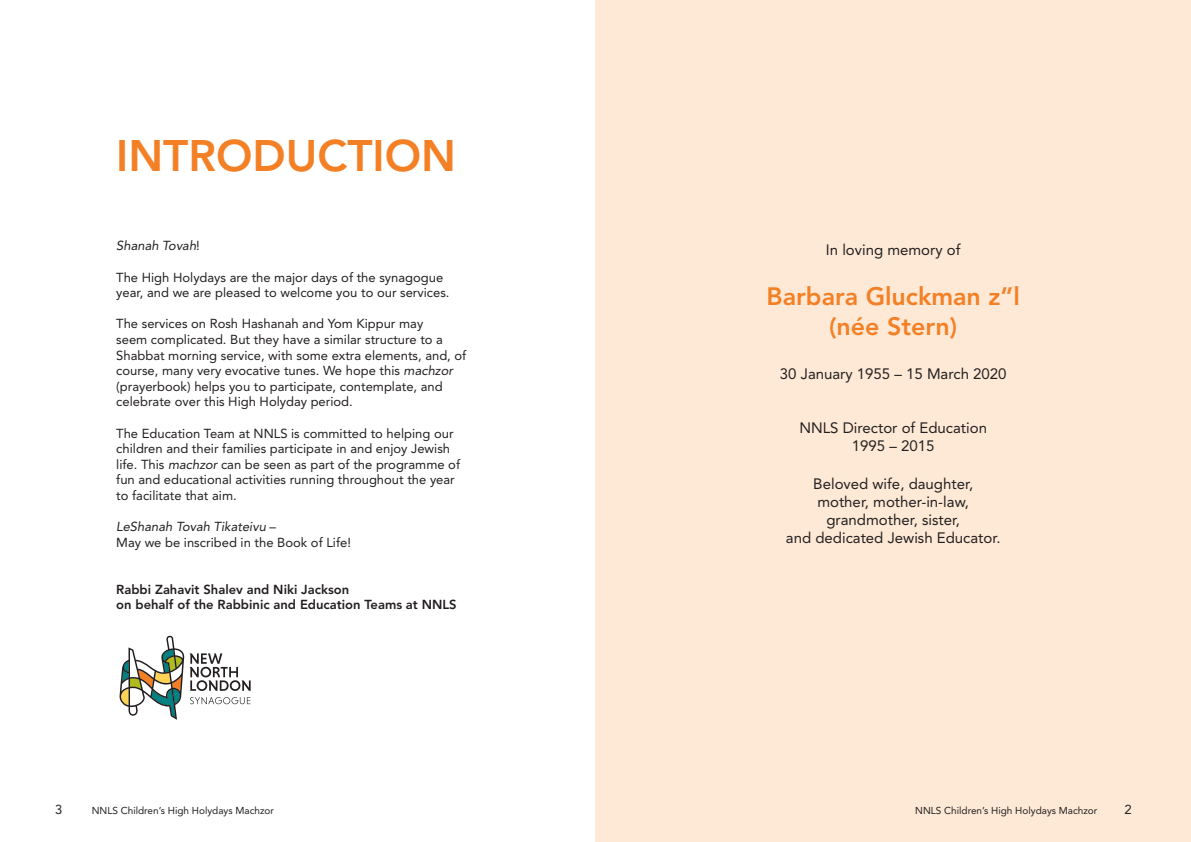
<style>
.page{position:relative;width:1191px;height:842px;background:#fff}
.page>*{position:absolute;margin:0;border:0;box-sizing:border-box;transform-origin:0 0}
.t1{font:800 43.8px "Avenir LT Std";color:#f48026}
.t2{font:800 25px/30px "Avenir LT Std";color:#f48026;text-align:center}
.t3{font:15px/18px "Avenir LT Std";color:#231f20;text-align:center}
.t4{font:13px/15.6px "Avenir LT Std";color:#231f20}
.t5{font:800 13px/15.6px "Avenir LT Std";color:#231f20}
.t6{font:italic 13px "Avenir LT Std";color:#231f20}
.t7{font:10px "Avenir LT Std";color:#231f20}
.s1{font-style:normal}
.s2{font-style:italic}
</style>
<div class="page">
<div style="left:595px;top:0;width:596px;height:842px;background:#fee9d6"></div>
<svg style="left:120px;top:636px;width:64px;height:84px"></svg>
<svg style="left:190px;top:653px;width:61px;height:38px"></svg>
<svg style="left:190px;top:697px;width:60px;height:7px"></svg>
<h1 class="t1" style="left:116px;top:130px;width:341px">INTRODUCTION</h1>
<p class="t6" style="left:116px;top:238px;width:85px">Shanah Tovah<span class="s1">!</span></p>
<p class="t4" style="left:116px;top:269px;width:335px">The High Holydays are the major days of the synagogue year, and we are pleased to welcome you to our services.</p>
<p class="t4" style="left:116px;top:316px;width:351px">The services on Rosh Hashanah and Yom Kippur may<br>seem complicated. But they have a similar structure to a Shabbat morning service, with some extra elements, and, of course, many very evocative tunes. We hope this <span class="s2">machzor </span>(prayerbook) helps you to participate, contemplate, and celebrate over this High Holyday period.</p>
<p class="t4" style="left:116px;top:425px;width:345px">The Education Team at NNLS is committed to helping our children and their families participate in and enjoy Jewish life. This <span class="s2">machzor</span> can be seen as part of the programme of fun and educational activities running throughout the year to facilitate that aim.</p>
<p class="t4" style="left:116px;top:519px;width:236px"><span class="s2">LeShanah Tovah Tikateivu</span> –<br>May we be inscribed in the Book of Life!</p>
<p class="t5" style="left:116px;top:581px;width:342px">Rabbi Zahavit Shalev and Niki Jackson<br>on behalf of the Rabbinic and Education Teams at NNLS</p>
<p class="t4" style="left:55px;top:801px;width:9px">3</p>
<p class="t7" style="left:92px;top:804px;width:184px">NNLS Children s’ High Holydays Machzor</p>
<p class="t3" style="left:826px;top:240px;width:136px">In loving memory of</p>
<h2 class="t2" style="left:766px;top:281px;width:255px">Barbara Gluckman l”z (née Stern(</h2>
<p class="t3" style="left:780px;top:365px;width:228px">30 January 1955 – 15 March 2020</p>
<p class="t3" style="left:799px;top:419px;width:189px">NNLS Director of Education<br>1995 – 2015</p>
<p class="t3" style="left:786px;top:475px;width:216px">Beloved wife, daughter, mother, mother i n- -law, grandmother, sister,<br>and dedicated Jewish Educator.</p>
<p class="t7" style="left:915px;top:804px;width:184px">NNLS Children s’ High Holydays Machzor</p>
<p class="t4" style="left:1124px;top:801px;width:9px">2</p>
</div>
